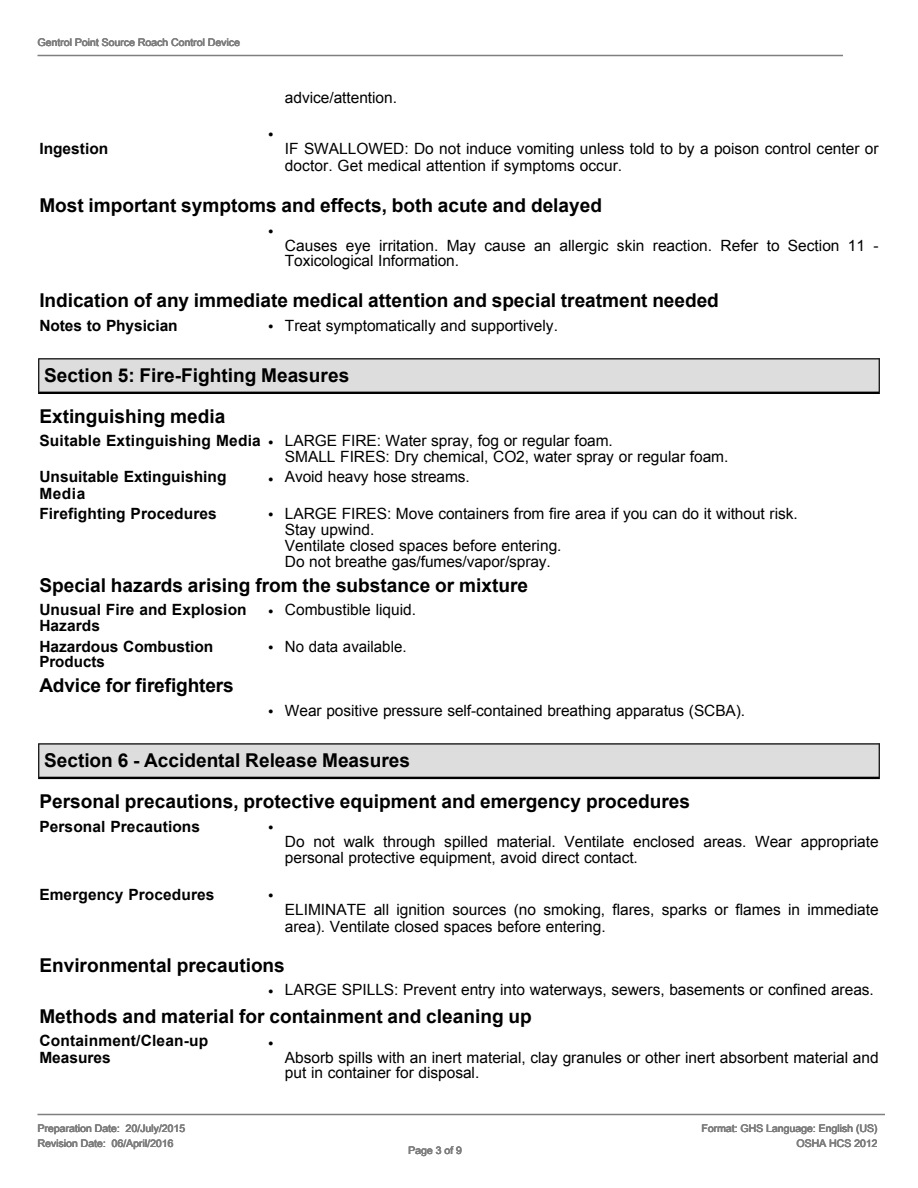
<style>
.page{position:relative;width:918px;height:1188px;background:#fff}
.page>*{position:absolute;margin:0;border:0;box-sizing:border-box;transform-origin:0 0}
.t1{font:700 19.05px/40.5px "Arial";color:#000}
.t2{font:15.45px/15.5px "Arial";letter-spacing:-.005em;color:#000}
.t3{font:700 15.45px/16.6px "Arial";letter-spacing:.005em;color:#000}
.t4{font:10.5px/15px "Arial Unicode MS";color:#7f7f7f}
.s1{font-weight:700}
</style>
<div class="page">
<svg style="left:38px;top:358px;width:842px;height:36px;background:#c6c6c6"></svg>
<svg style="left:38px;top:743px;width:842px;height:36px;background:#c6c6c6"></svg>
<hr style="left:38px;top:55px;width:805px;height:1px;background:#7f7f7f">
<hr style="left:38px;top:1114px;width:847px;height:1px;background:#7f7f7f">
<p class="t4" style="left:38px;top:34px;width:204px">Gentrol Point Source Roach Control Device</p>
<p class="t2" style="left:268px;top:127px;width:7px">•</p>
<p class="t2" style="left:285px;top:90px;width:114px">advice/attention.</p>
<p class="t2" style="left:285px;top:141px;width:595px;line-height:16.6px">IF SWALLOWED: Do not induce vomiting unless told to by a poison control center or doctor. Get medical attention if symptoms occur.</p>
<p class="t1" style="left:39px;top:185px;width:564px">Most important symptoms and effects, both acute and delayed</p>
<p class="t2" style="left:268px;top:224px;width:7px">•</p>
<p class="t2" style="left:285px;top:238px;width:595px">Causes eye irritation. May cause an allergic skin reaction. Refer to Section 11 -<br>Toxicological Information.</p>
<p class="t1" style="left:39px;top:280px;width:681px">Indication of any immediate medical attention and special treatment needed</p>
<p class="t3" style="left:39px;top:317px;width:140px">Notes to Physician</p>
<p class="t2" style="left:268px;top:318px;width:291px">• Treat symptomatically and supportively.</p>
<p class="t1" style="left:39px;top:355px;width:311px">Section 5: Fire-Fighting Measures<br>Extinguishing media</p>
<p class="t2" style="left:285px;top:433px;width:445px;text-indent:-246px"><span class="s1">Suitable Extinguishing Media</span> • LARGE FIRE: Water spray, fog or regular foam.<br>SMALL FIRES: Dry chemical, CO2, water spray or regular foam.</p>
<p class="t3" style="left:39px;top:469px;width:189px">Unsuitable Extinguishing<br>Media</p>
<p class="t2" style="left:268px;top:469px;width:203px">• Avoid heavy hose streams.</p>
<p class="t3" style="left:39px;top:506px;width:179px">Firefighting Procedures</p>
<p class="t2" style="left:285px;top:506px;width:514px;line-height:15.9px;text-indent:-17px">• LARGE FIRES: Move containers from fire area if you can do it without risk.<br>Stay upwind.<br>Ventilate closed spaces before entering.<br>Do not breathe gas/fumes/vapor/spray.</p>
<p class="t1" style="left:39px;top:565px;width:490px">Special hazards arising from the substance or mixture</p>
<p class="t3" style="left:39px;top:601px;width:209px">Unusual Fire and Explosion<br>Hazards</p>
<p class="t2" style="left:268px;top:601px;width:149px">• Combustible liquid.</p>
<p class="t3" style="left:39px;top:638px;width:176px;line-height:15.5px">Hazardous Combustion<br>Products</p>
<p class="t2" style="left:268px;top:638px;width:140px">• No data available.</p>
<p class="t1" style="left:39px;top:665px;width:196px">Advice for firefighters</p>
<p class="t2" style="left:268px;top:703px;width:478px">• Wear positive pressure self-contained breathing apparatus (SCBA).</p>
<p class="t1" style="left:39px;top:740px;width:652px">Section 6 - Accidental Release Measures<br>Personal precautions, protective equipment and emergency procedures</p>
<p class="t3" style="left:39px;top:818px;width:162px">Personal Precautions</p>
<p class="t2" style="left:268px;top:820px;width:7px">•</p>
<p class="t2" style="left:285px;top:834px;width:595px">Do not walk through spilled material. Ventilate enclosed areas. Wear appropriate personal protective equipment, avoid direct contact.</p>
<p class="t3" style="left:39px;top:886px;width:177px">Emergency Procedures</p>
<p class="t2" style="left:268px;top:888px;width:7px">•</p>
<p class="t2" style="left:285px;top:901px;width:595px;line-height:16.6px">ELIMINATE all ignition sources (no smoking, flares, sparks or flames in immediate area). Ventilate closed spaces before entering.</p>
<p class="t1" style="left:39px;top:945px;width:247px">Environmental precautions</p>
<p class="t2" style="left:268px;top:982px;width:607px">• LARGE SPILLS: Prevent entry into waterways, sewers, basements or confined areas.</p>
<p class="t1" style="left:39px;top:997px;width:494px">Methods and material for containment and cleaning up</p>
<p class="t3" style="left:39px;top:1032px;width:171px">Containment/Clean-up<br>Measures</p>
<p class="t2" style="left:268px;top:1035px;width:7px">•</p>
<p class="t3" style="left:39px;top:141px;width:71px">Ingestion</p>
<p class="t2" style="left:285px;top:1050px;width:595px">Absorb spills with an inert material, clay granules or other inert absorbent material and put in container for disposal.</p>
<p class="t4" style="left:38px;top:1120px;width:149px">Preparation Date: 20/July/2015<br>Revision Date: 06/April/2016</p>
<p class="t4" style="left:701px;top:1120px;width:178px;text-align:right">Format: GHS Language: English (US)<br>OSHA HCS 2012</p>
<p class="t4" style="left:408px;top:1143px;width:55px">Page 3 of 9</p>
</div>
